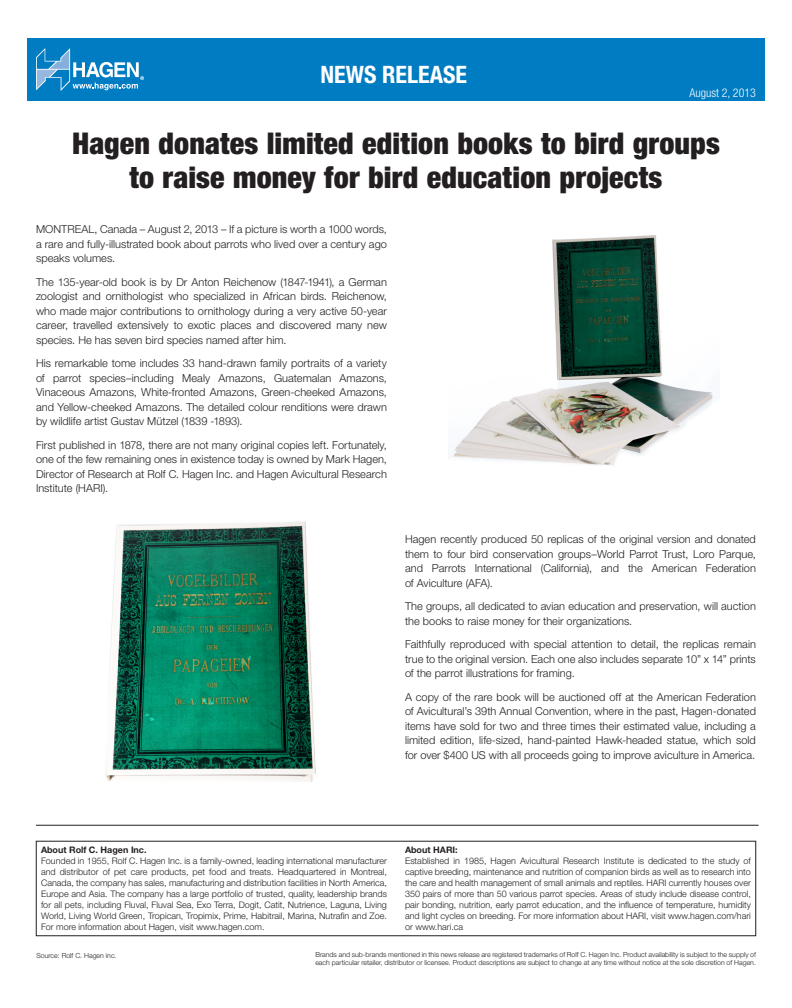
<style>
.page{position:relative;width:792px;height:1008px;background:#fff}
.page>*{position:absolute;margin:0;border:0;box-sizing:border-box;transform-origin:0 0}
.t1{font:900 condensed 30px "Helvetica Neue";letter-spacing:.005em;color:#231f20}
.t2{font:700 condensed 24px "Helvetica Neue";color:#fff}
.t3{font:300 condensed 12px "Helvetica Neue";color:#fff}
.t4{font:300 11px/14.5px "Helvetica Neue";color:#231f20;text-align:justify}
.t5{font:300 9px/11px "Helvetica Neue";color:#231f20;text-align:justify}
.t6{font:700 9px "Helvetica Neue";color:#231f20}
.t7{font:300 7px/8px "Helvetica Neue";color:#231f20}
</style>
<div class="page">
<div style="left:27px;top:38px;width:738px;height:63px;background:#007cc2"></div>
<svg style="left:36px;top:48px;width:108px;height:43px"></svg>
<div style="left:36px;top:841px;width:720px;height:95px;border:1px solid #231f20"></div>
<hr style="left:36px;top:825px;width:723px;height:1px;background:#231f20">
<img style="left:105px;top:521px;width:211px;height:261px">
<img style="left:448px;top:235px;width:265px;height:231px">
<p class="t2" style="left:321px;top:60px;width:148px">NEWS RELEASE</p>
<p class="t3" style="left:689px;top:86px;width:68px">August 2, 2013</p>
<p class="t1" style="left:72px;top:125px;width:649px">Hagen donates limited edition books to bird groups</p>
<p class="t1" style="left:129px;top:159px;width:535px">to raise money for bird education projects</p>
<p class="t4" style="left:36px;top:222px;width:352px">MONTREAL, Canada – August 2, 2013 – If a picture is worth a 1000 words, a rare and fully-illustrated book about parrots who lived over a century ago speaks volumes.</p>
<p class="t4" style="left:36px;top:274px;width:353px">The 135-year-old book is by Dr Anton Reichenow (1847-1941), a German zoologist and ornithologist who specialized in African birds. Reichenow, who made major contributions to ornithology during a very active 50-year career, travelled extensively to exotic places and discovered many new species. He has seven bird species named after him.</p>
<p class="t4" style="left:36px;top:356px;width:353px">His remarkable tome includes 33 hand-drawn family portraits of a variety of parrot species–including Mealy Amazons, Guatemalan Amazons, Vinaceous Amazons, White-fronted Amazons, Green-cheeked Amazons, and Yellow-cheeked Amazons. The detailed colour renditions were drawn by wildlife artist Gustav Mützel (1839 -1893).</p>
<p class="t4" style="left:36px;top:437px;width:352px">First published in 1878, there are not many original copies left. Fortunately, one of the few remaining ones in existence today is owned by Mark Hagen, Director of Research at Rolf C. Hagen Inc. and Hagen Avicultural Research Institute (HARI).</p>
<p class="t4" style="left:405px;top:532px;width:352px">Hagen recently produced 50 replicas of the original version and donated them to four bird conservation groups–World Parrot Trust, Loro Parque, and Parrots International (California), and the American Federation of Aviculture (AFA).</p>
<p class="t4" style="left:405px;top:599px;width:352px">The groups, all dedicated to avian education and preservation, will auction the books to raise money for their organizations.</p>
<p class="t4" style="left:405px;top:637px;width:352px">Faithfully reproduced with special attention to detail, the replicas remain true to the original version. Each one also includes separate 10” x 14” prints of the parrot illustrations for framing.</p>
<p class="t4" style="left:405px;top:689px;width:352px">A copy of the rare book will be auctioned off at the American Federation of Avicultural’s 39th Annual Convention, where in the past, Hagen-donated items have sold for two and three times their estimated value, including a limited edition, life-sized, hand-painted Hawk-headed statue, which sold for over $400 US with all proceeds going to improve aviculture in America.</p>
<p class="t6" style="left:41px;top:844px;width:107px">About Rolf C. Hagen Inc.</p>
<p class="t5" style="left:41px;top:855px;width:348px">Founded in 1955, Rolf C. Hagen Inc. is a family-owned, leading international manufacturer and distributor of pet care products, pet food and treats. Headquartered in Montreal, Canada, the company has sales, manufacturing and distribution facilities in North America, Europe and Asia. The company has a large portfolio of trusted, quality, leadership brands for all pets, including Fluval, Fluval Sea, Exo Terra, Dogit, Catit, Nutrience, Laguna, Living World, Living World Green, Tropican, Tropimix, Prime, Habitrail, Marina, Nutrafin and Zoe.<br>For more information about Hagen, visit www.hagen.com.</p>
<p class="t6" style="left:405px;top:844px;width:54px">About HARI:</p>
<p class="t5" style="left:405px;top:855px;width:348px">Established in 1985, Hagen Avicultural Research Institute is dedicated to the study of captive breeding, maintenance and nutrition of companion birds as well as to research into the care and health management of small animals and reptiles. HARI currently houses over 350 pairs of more than 50 various parrot species. Areas of study include disease control, pair bonding, nutrition, early parrot education, and the influence of temperature, humidity and light cycles on breeding. For more information about HARI, visit www.hagen.com/hari or www.hari.ca</p>
<p class="t7" style="left:36px;top:951px;width:82px">Source: Rolf C. Hagen inc.</p>
<p class="t7" style="left:315px;top:950px;width:442px">Brands and sub-brands mentioned in this news release are registered trademarks of Rolf C. Hagen Inc. Product availability is subject to the supply of each particular retailer, distributor or licensee. Product descriptions are subject to change at any time without notice at the sole discretion of Hagen.</p>
</div>
